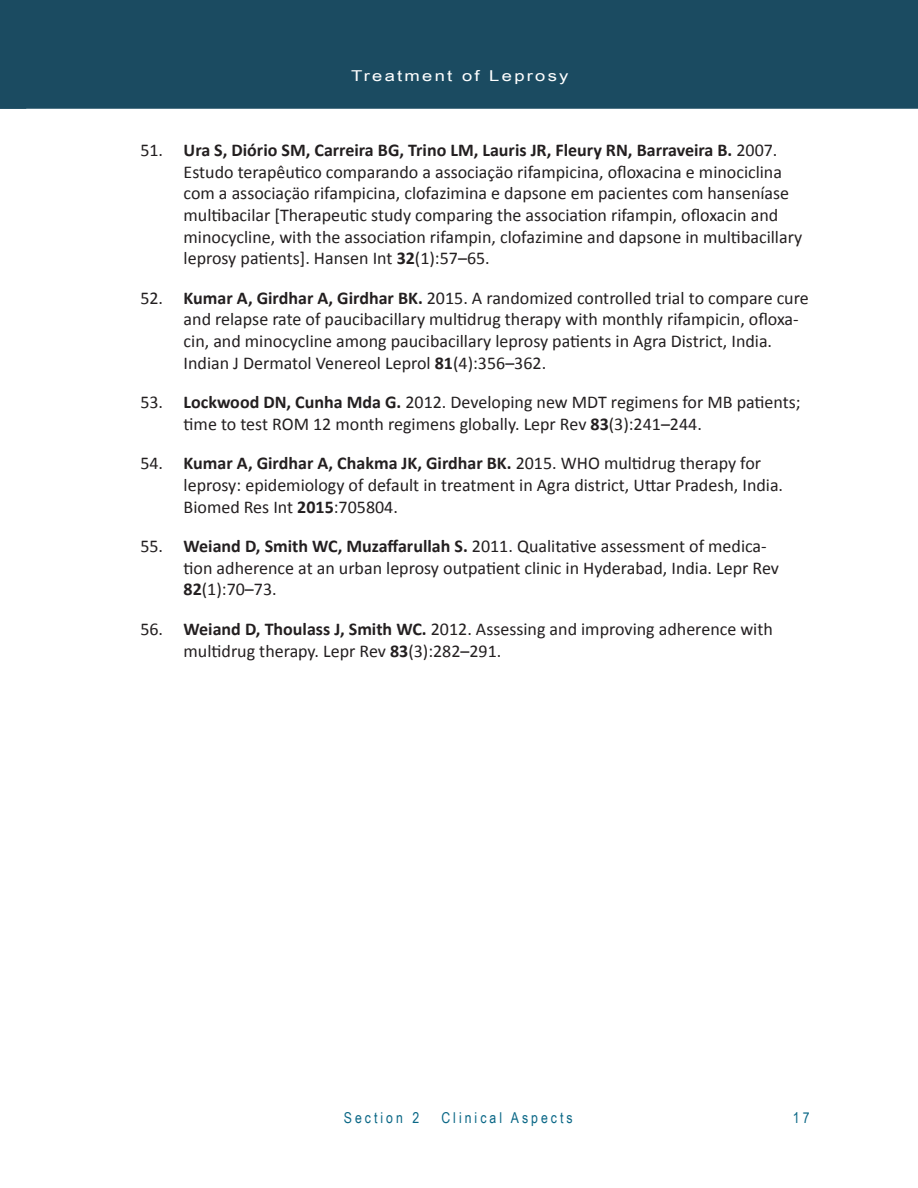
<style>
.page{position:relative;width:918px;height:1188px;background:#fff}
.page>*{position:absolute;margin:0;border:0;box-sizing:border-box;transform-origin:0 0}
.Bibliography{font:18px/21.6px "Calibri";color:#231f20}
.t1{font:15px "Arial Narrow";letter-spacing:.2em;color:#0a6786}
.t2{font:15px "Arial Narrow";letter-spacing:.1em;color:#fff;scale:1.5 1}
.s1{font-weight:700}
</style>
<div class="page">
<div style="left:0;top:0;width:918px;height:109px;background:#1b4b61"></div>
<p class="t2" style="left:351px;top:65px;width:146px">Treatment of Leprosy</p>
<p class="Bibliography" style="left:184px;top:139px;width:620px;text-indent:-43px">51. <span class="s1">Ura S, Diório SM, Carreira BG, Trino LM, Lauris JR, Fleury RN, Barraveira B.</span> 2007.<br>Estudo terapêutico comparando a associaçäo rifampicina, ofloxacina e minociclina com a associaçäo rifampicina, clofazimina e dapsone em pacientes com hanseníase multibacilar [Therapeutic study comparing the association rifampin, ofloxacin and minocycline, with the association rifampin, clofazimine and dapsone in multibacillary leprosy patients]. Hansen Int <span class="s1">32</span>(1):57–65.</p>
<p class="Bibliography" style="left:184px;top:286px;width:627px;text-indent:-43px">52. <span class="s1">Kumar A, Girdhar A, Girdhar BK.</span> 2015. A randomized controlled trial to compare cure and relapse rate of paucibacillary multidrug therapy with monthly rifampicin, ofloxa&shy;cin, and minocycline among paucibacillary leprosy patients in Agra District, India.<br>Indian J Dermatol Venereol Leprol <span class="s1">81</span>(4):356–362.</p>
<p class="Bibliography" style="left:184px;top:391px;width:619px;text-indent:-43px">53. <span class="s1">Lockwood DN, Cunha Mda G.</span> 2012. Developing new MDT regimens for MB patients; time to test ROM 12 month regimens globally. Lepr Rev <span class="s1">83</span>(3):241–244.</p>
<p class="Bibliography" style="left:184px;top:452px;width:601px;text-indent:-43px">54. <span class="s1">Kumar A, Girdhar A, Chakma JK, Girdhar BK.</span> 2015. WHO multidrug therapy for leprosy: epidemiology of default in treatment in Agra district, Uttar Pradesh, India.<br>Biomed Res Int <span class="s1">2015</span>:705804.</p>
<p class="Bibliography" style="left:184px;top:535px;width:597px;text-indent:-43px">55. <span class="s1">Weiand D, Smith WC, Muzaffarullah S.</span> 2011. Qualitative assessment of medica&shy;tion adherence at an urban leprosy outpatient clinic in Hyderabad, India. Lepr Rev<br><span class="s1">82</span>(1):70–73.</p>
<p class="Bibliography" style="left:184px;top:617px;width:591px;text-indent:-43px">56. <span class="s1">Weiand D, Thoulass J, Smith WC.</span> 2012. Assessing and improving adherence with multidrug therapy. Lepr Rev <span class="s1">83</span>(3):282–291.</p>
<p class="t1" style="left:344px;top:1107px;width:77px">Section 2</p>
<p class="t1" style="left:441px;top:1107px;width:133px">Clinical Aspects</p>
<p class="t1" style="left:793px;top:1107px;width:18px">17</p>
</div>
